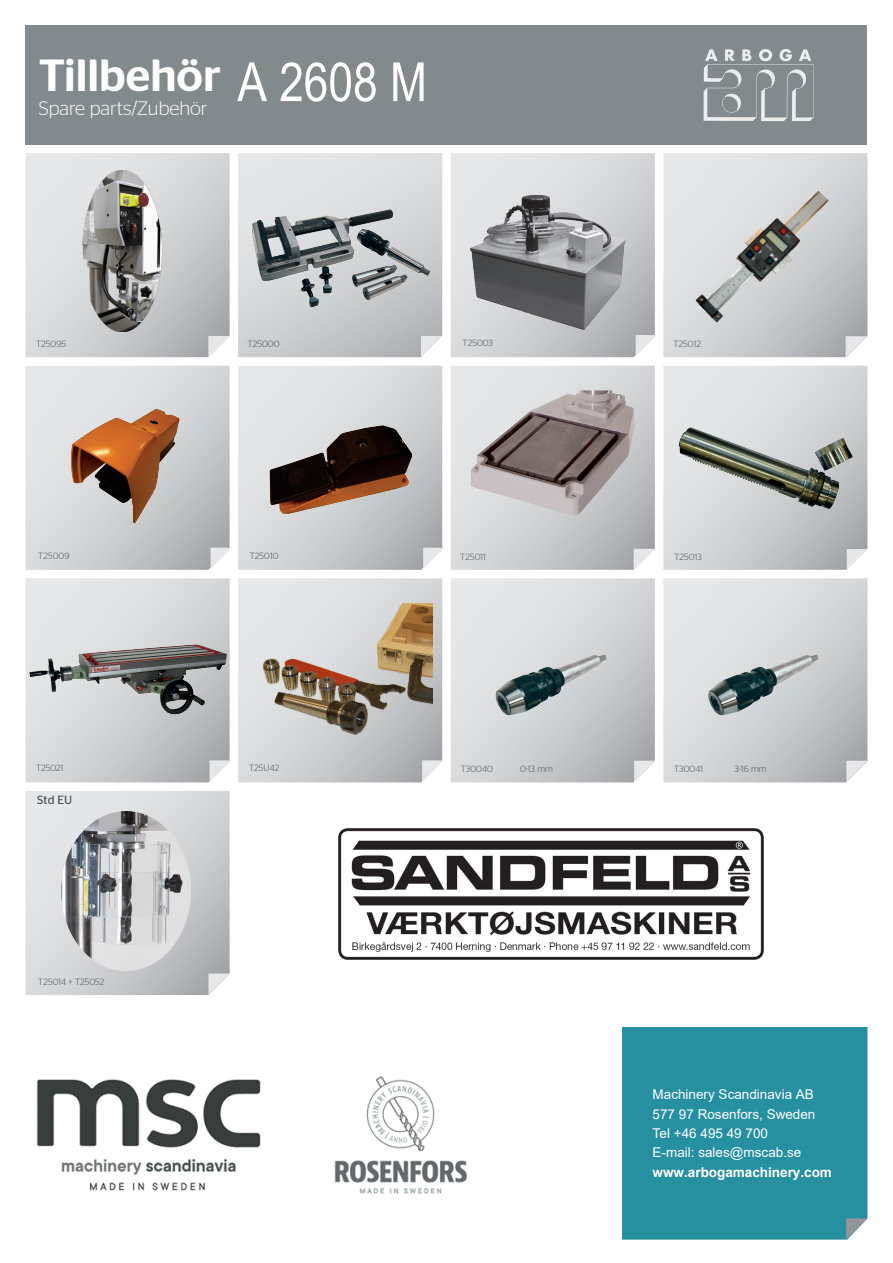
<style>
.page{position:relative;width:893px;height:1263px;background:#fff}
.page>*{position:absolute;margin:0;border:0;box-sizing:border-box;transform-origin:0 0}
.t1{font:54px "Arial Narrow";color:#fff}
.t2{font:500 45px "Stag Sans";color:#fff}
.t3{font:300 19.5px "Stag Sans";color:#fff}
.t4{font:13.5px/19.4px "Arial";color:#fff}
.t5{font:700 13.5px "Arial";color:#fff}
.t6{font:12px "Stag Sans";color:#4b4c4d}
.t7{font:300 9px "Stag Sans";letter-spacing:.01em;color:#4b4c4d}
</style>
<div class="page">
<div style="left:26px;top:26px;width:841px;height:119px;background:#838a8e"></div>
<svg style="left:704px;top:49px;width:109px;height:72px"></svg>
<svg style="left:238px;top:153px;width:204px;height:204px;background:#bdc0c2"></svg>
<svg style="left:663px;top:153px;width:204px;height:204px;background:#d2d3d5"></svg>
<svg style="left:238px;top:578px;width:205px;height:204px;background:#c2bcb7"></svg>
<svg style="left:26px;top:578px;width:204px;height:204px;background:#c1c1c3"></svg>
<svg style="left:238px;top:366px;width:206px;height:204px;background:#d4d5d7"></svg>
<img style="left:259px;top:407px;width:166px;height:124px">
<img style="left:689px;top:176px;width:150px;height:159px">
<svg style="left:26px;top:153px;width:204px;height:204px;background:#d1d2d4"></svg>
<img style="left:72px;top:171px;width:107px;height:161px">
<svg style="left:26px;top:791px;width:204px;height:204px;background:#c4c5c7"></svg>
<svg style="left:451px;top:153px;width:205px;height:204px;background:#d3d4d6"></svg>
<img style="left:453px;top:179px;width:203px;height:150px">
<svg style="left:26px;top:366px;width:205px;height:204px;background:#c7bdb7"></svg>
<svg style="left:451px;top:366px;width:204px;height:204px;background:#bcb9ba"></svg>
<img style="left:498px;top:390px;width:80px;height:47px">
<svg style="left:451px;top:578px;width:204px;height:204px;background:#caccce"></svg>
<svg style="left:663px;top:366px;width:205px;height:204px;background:#c2c3c3"></svg>
<svg style="left:663px;top:578px;width:205px;height:204px;background:#d2d3d5"></svg>
<img style="left:685px;top:630px;width:161px;height:100px">
<img style="left:36px;top:1076px;width:431px;height:118px">
<div style="left:622px;top:1027px;width:245px;height:212px;background:#268fa0"></div>
<svg style="left:846px;top:1218px;width:21px;height:21px"></svg>
<img style="left:338px;top:828px;width:425px;height:131px">
<h2 class="t2" style="left:39px;top:50px;width:184px">Tillbehör</h2>
<h3 class="t3" style="left:39px;top:97px;width:170px">Spare parts/Zubehör</h3>
<p class="t1" style="left:237px;top:42px;width:191px">A 2608 M</p>
<p class="t7" style="left:36px;top:339px;width:31px">T25095</p>
<p class="t7" style="left:463px;top:338px;width:32px">T25003</p>
<p class="t7" style="left:248px;top:339px;width:33px">T25000</p>
<p class="t7" style="left:673px;top:339px;width:29px">T25012</p>
<p class="t7" style="left:38px;top:551px;width:33px">T25009</p>
<p class="t7" style="left:250px;top:551px;width:30px">T25010</p>
<p class="t7" style="left:460px;top:552px;width:27px">T25011</p>
<p class="t7" style="left:36px;top:763px;width:29px">T25021</p>
<p class="t7" style="left:249px;top:763px;width:32px">T25U42</p>
<p class="t6" style="left:37px;top:793px;width:37px">Std EU</p>
<p class="t7" style="left:38px;top:976px;width:67px">T25014 + T25052</p>
<p class="t7" style="left:461px;top:764px;width:33px">T30040</p>
<p class="t7" style="left:520px;top:764px;width:34px">0-13 mm</p>
<p class="t7" style="left:674px;top:552px;width:29px">T25013</p>
<p class="t7" style="left:674px;top:764px;width:30px">T30041</p>
<p class="t7" style="left:734px;top:764px;width:34px">3-16 mm</p>
<h3 class="t4" style="left:653px;top:1085px;width:164px">Machinery Scandinavia AB<br>577 97 Rosenfors, Sweden<br>Tel +46 495 49 700<br>E-mail: sales@mscab.se</h3>
<h3 class="t5" style="left:653px;top:1162px;width:181px">www.arbogamachinery.com</h3>
</div>
